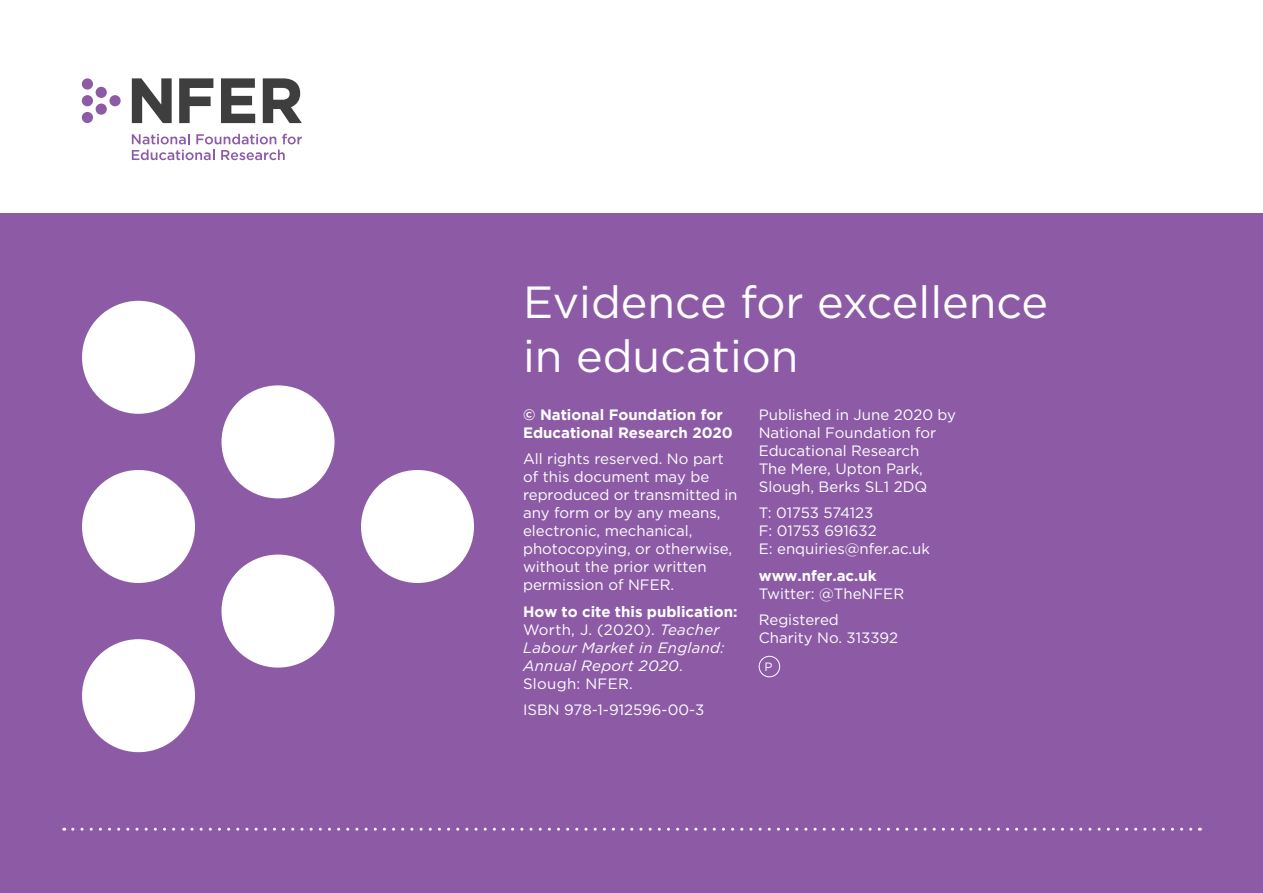
<style>
.page{position:relative;width:1263px;height:893px;background:#fff}
.page>*{position:absolute;margin:0;border:0;box-sizing:border-box;transform-origin:0 0}
.t1{font:45px/54px "Gotham";color:#fff}
.t2{font:15px/18px "Gotham";color:#fff}
.t3{font:italic 15px/18px "Gotham";letter-spacing:.02em;color:#fff}
.t4{font:700 15px/18px "Gotham";color:#fff}
.t5{font:12px "Gotham";color:#fff}
.s1{font-style:normal}
.s2{font-weight:700}
</style>
<div class="page">
<div style="left:0;top:213px;width:1263px;height:680px;background:#8d5ba6"></div>
<svg style="left:132px;top:78px;width:40px;height:45px"></svg>
<svg style="left:179px;top:78px;width:34px;height:45px"></svg>
<svg style="left:221px;top:78px;width:34px;height:45px"></svg>
<svg style="left:263px;top:78px;width:39px;height:45px"></svg>
<div style="left:109px;top:95px;width:12px;height:11px;background:#8d5ba6;border-radius:50%"></div>
<div style="left:96px;top:87px;width:11px;height:11px;background:#8d5ba6;border-radius:50%"></div>
<div style="left:96px;top:104px;width:11px;height:11px;background:#8d5ba6;border-radius:50%"></div>
<div style="left:82px;top:78px;width:11px;height:12px;background:#8d5ba6;border-radius:50%"></div>
<div style="left:82px;top:95px;width:11px;height:11px;background:#8d5ba6;border-radius:50%"></div>
<div style="left:82px;top:112px;width:11px;height:11px;background:#8d5ba6;border-radius:50%"></div>
<svg style="left:132px;top:134px;width:58px;height:10px"></svg>
<svg style="left:196px;top:134px;width:80px;height:10px"></svg>
<svg style="left:282px;top:134px;width:20px;height:10px"></svg>
<svg style="left:132px;top:150px;width:82px;height:10px"></svg>
<svg style="left:221px;top:150px;width:64px;height:10px"></svg>
<svg style="left:73px;top:828px;width:1127px;height:3px"></svg>
<div style="left:361px;top:470px;width:113px;height:113px;background:#fff;border-radius:50%"></div>
<div style="left:221px;top:385px;width:113px;height:113px;background:#fff;border-radius:50%"></div>
<div style="left:221px;top:555px;width:113px;height:113px;background:#fff;border-radius:50%"></div>
<div style="left:82px;top:301px;width:113px;height:113px;background:#fff;border-radius:50%"></div>
<div style="left:82px;top:470px;width:113px;height:113px;background:#fff;border-radius:50%"></div>
<div style="left:82px;top:639px;width:113px;height:113px;background:#fff;border-radius:50%"></div>
<div style="left:759px;top:656px;width:21px;height:21px;border:1px solid #fff;border-radius:50%"></div>
<p class="t1" style="left:523px;top:274px;width:527px">Evidence for excellence in education</p>
<p class="t4" style="left:523px;top:405px;width:211px">© National Foundation for<br>Educational Research 2020</p>
<p class="t2" style="left:523px;top:450px;width:216px">All rights reserved. No part of this document may be reproduced or transmitted in any form or by any means, electronic, mechanical, photocopying, or otherwise, without the prior written permission of NFER.</p>
<p class="t4" style="left:523px;top:602px;width:216px">How to cite this publication:</p>
<p class="t3" style="left:523px;top:620px;width:203px"><span class="s1">Worth, J. (2020).</span> Teacher<br>Labour Market in England:<br>Annual Report 2020<span class="s1">.<br>Slough: NFER.</span></p>
<p class="t2" style="left:523px;top:701px;width:183px">ISBN 978-1-912596-00-3</p>
<p class="t2" style="left:759px;top:405px;width:199px">Published in June 2020 by<br>National Foundation for<br>Educational Research<br>The Mere, Upton Park,<br>Slough, Berks SL1 2DQ</p>
<p class="t2" style="left:759px;top:504px;width:173px">T: 01753 574123<br>F: 01753 691632<br>E: enquiries@nfer.ac.uk</p>
<p class="t2" style="left:759px;top:566px;width:147px"><span class="s2">www.nfer.ac.uk<br></span>Twitter: @TheNFER</p>
<p class="t2" style="left:759px;top:611px;width:141px">Registered<br>Charity No. 313392</p>
<p class="t5" style="left:764px;top:659px;width:10px">P</p>
</div>
